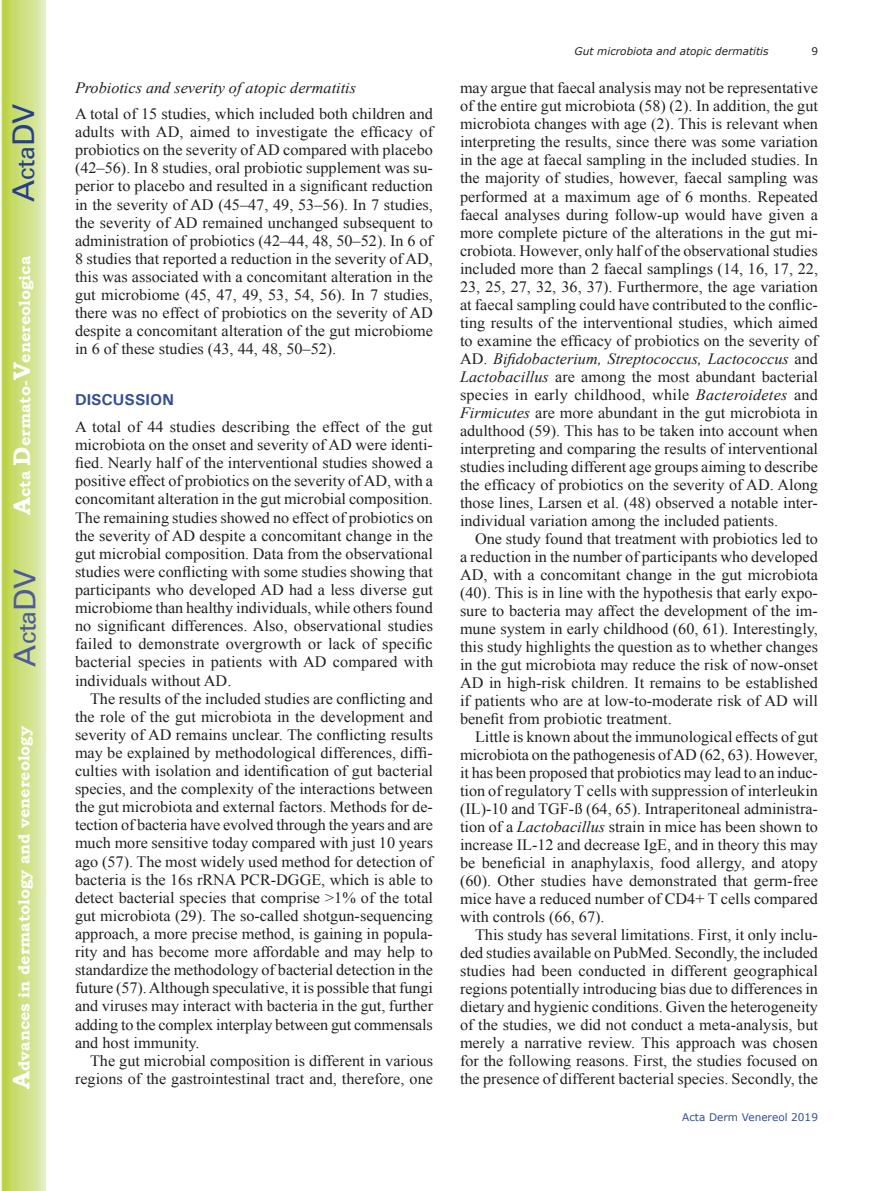
<style>
.page{position:relative;width:893px;height:1191px;background:#fff}
.page>*{position:absolute;margin:0;border:0;box-sizing:border-box;transform-origin:0 0}
.t1{font:30px "Univers";color:#4d5a9e}
.t2{font:30px "Univers";color:#253f8e}
.t3{font:15.75px/18px "Times New Roman";color:#231f20;text-align:justify}
.t4{font:700 15.75px "Bookman Old Style";color:#fff}
.t5{font:italic 15.75px "Times New Roman";color:#231f20}
.t6{font:700 15.75px "Univers";color:#324f95}
.t7{font:italic 10.5px "Verdana";color:#231f20}
.t8{font:10.5px "Verdana";color:#324f95}
.t9{font:10.5px "Verdana";color:#231f20}
.s1{font-size:24px}
.s2{font-style:italic}
</style>
<div class="page">
<svg style="left:1px;top:0;width:45px;height:1191px;background:#cfe084"></svg>
<h1 class="t2" style="left:6px;top:202px;width:100px;rotate:-90deg">A<span class="s1">cta</span>DV</h1>
<p class="t4" style="left:15px;top:515px;width:260px;rotate:-90deg"><span class="s1">A</span>cta <span class="s1">D</span>ermato-<span class="s1">V</span>enereologica</p>
<h1 class="t1" style="left:7px;top:666px;width:100px;rotate:-90deg">A<span class="s1">cta</span>DV</h1>
<p class="t4" style="left:15px;top:1088px;width:364px;rotate:-90deg"><span class="s1">A</span>dvances in dermatology and venereology</p>
<p class="t5" style="left:75px;top:77px;width:283px">Probiotics and severity of atopic dermatitis</p>
<p class="t3" style="left:75px;top:104px;width:360px">A total of 15 studies, which included both children and adults with AD, aimed to investigate the efficacy of probiotics on the severity of AD compared with placebo (42–56). In 8 studies, oral probiotic supplement was su&shy;perior to placebo and resulted in a significant reduction in the severity of AD (45–47, 49, 53–56). In 7 studies, the severity of AD remained unchanged subsequent to administration of probiotics (42–44, 48, 50–52). In 6 of 8 studies that reported a reduction in the severity of AD, this was associated with a concomitant alteration in the gut microbiome (45, 47, 49, 53, 54, 56). In 7 studies, there was no effect of probiotics on the severity of AD despite a concomitant alteration of the gut microbiome in 6 of these studies (43, 44, 48, 50–52).</p>
<p class="t6" style="left:75px;top:389px;width:100px">DISCUSSION</p>
<p class="t3" style="left:75px;top:417px;width:360px">A total of 44 studies describing the effect of the gut microbiota on the onset and severity of AD were identi&shy;fied. Nearly half of the interventional studies showed a positive effect of probiotics on the severity of AD, with a concomitant alteration in the gut microbial composition.<br>The remaining studies showed no effect of probiotics on the severity of AD despite a concomitant change in the gut microbial composition. Data from the observational studies were conflicting with some studies showing that participants who developed AD had a less diverse gut microbiome than healthy individuals, while others found no significant differences. Also, observational studies failed to demonstrate overgrowth or lack of specific bacterial species in patients with AD compared with individuals without AD.</p>
<p class="t3" style="left:75px;top:689px;width:360px;text-indent:15px">The results of the included studies are conflicting and the role of the gut microbiota in the development and severity of AD remains unclear. The conflicting results may be explained by methodological differences, diffi&shy;culties with isolation and identification of gut bacterial species, and the complexity of the interactions between the gut microbiota and external factors. Methods for de&shy;tection of bacteria have evolved through the years and are much more sensitive today compared with just 10 years ago (57). The most widely used method for detection of bacteria is the 16s rRNA PCR-DGGE, which is able to detect bacterial species that comprise &gt;1% of the total gut microbiota (29). The so-called shotgun-sequencing approach, a more precise method, is gaining in popula&shy;rity and has become more affordable and may help to standardize the methodology of bacterial detection in the future (57). Although speculative, it is possible that fungi and viruses may interact with bacteria in the gut, further adding to the complex interplay between gut commensals and host immunity.</p>
<p class="t3" style="left:75px;top:1051px;width:360px;text-align:right">The gut microbial composition is different in various regions of the gastrointestinal tract and, therefore, one</p>
<p class="t7" style="left:575px;top:44px;width:195px">Gut microbiota and atopic dermatitis</p>
<p class="t9" style="left:811px;top:44px;width:8px">9</p>
<p class="t3" style="left:460px;top:79px;width:360px">may argue that faecal analysis may not be representative of the entire gut microbiota (58) (2). In addition, the gut microbiota changes with age (2). This is relevant when interpreting the results, since there was some variation in the age at faecal sampling in the included studies. In the majority of studies, however, faecal sampling was performed at a maximum age of 6 months. Repeated faecal analyses during follow-up would have given a more complete picture of the alterations in the gut mi&shy;crobiota. However, only half of the observational studies included more than 2 faecal samplings (14, 16, 17, 22, 23, 25, 27, 32, 36, 37). Furthermore, the age variation at faecal sampling could have contributed to the conflic&shy;ting results of the interventional studies, which aimed to examine the efficacy of probiotics on the severity of AD. <span class="s2">Bifidobacterium, Streptococcus, Lactococcus</span> and <span class="s2">Lactobacillus</span> are among the most abundant bacterial species in early childhood, while <span class="s2">Bacteroidetes</span> and <span class="s2">Firmicutes</span> are more abundant in the gut microbiota in adulthood (59). This has to be taken into account when interpreting and comparing the results of interventional studies including different age groups aiming to describe the efficacy of probiotics on the severity of AD. Along those lines, Larsen et al. (48) observed a notable inter&shy;individual variation among the included patients.</p>
<p class="t3" style="left:460px;top:529px;width:360px;text-indent:15px">One study found that treatment with probiotics led to a reduction in the number of participants who developed AD, with a concomitant change in the gut microbiota (40). This is in line with the hypothesis that early expo&shy;sure to bacteria may affect the development of the im&shy;mune system in early childhood (60, 61). Interestingly, this study highlights the question as to whether changes in the gut microbiota may reduce the risk of now-onset AD in high-risk children. It remains to be established if patients who are at low-to-moderate risk of AD will benefit from probiotic treatment.</p>
<p class="t3" style="left:460px;top:727px;width:360px;text-indent:15px">Little is known about the immunological effects of gut microbiota on the pathogenesis of AD (62, 63). However, it has been proposed that probiotics may lead to an induc&shy;tion of regulatory T cells with suppression of interleukin (IL)-10 and TGF-ß (64, 65). Intraperitoneal administra&shy;tion of a <span class="s2">Lactobacillus</span> strain in mice has been shown to increase IL-12 and decrease IgE, and in theory this may be beneficial in anaphylaxis, food allergy, and atopy (60). Other studies have demonstrated that germ-free mice have a reduced number of CD4+ T cells compared with controls (66, 67).</p>
<p class="t3" style="left:460px;top:925px;width:360px;text-indent:15px">This study has several limitations. First, it only inclu&shy;ded studies available on PubMed. Secondly, the included studies had been conducted in different geographical regions potentially introducing bias due to differences in dietary and hygienic conditions. Given the heterogeneity of the studies, we did not conduct a meta-analysis, but merely a narrative review. This approach was chosen for the following reasons. First, the studies focused on the presence of different bacterial species. Secondly, the</p>
<p class="t8" style="left:682px;top:1109px;width:137px">Acta Derm Venereol 2019</p>
</div>
